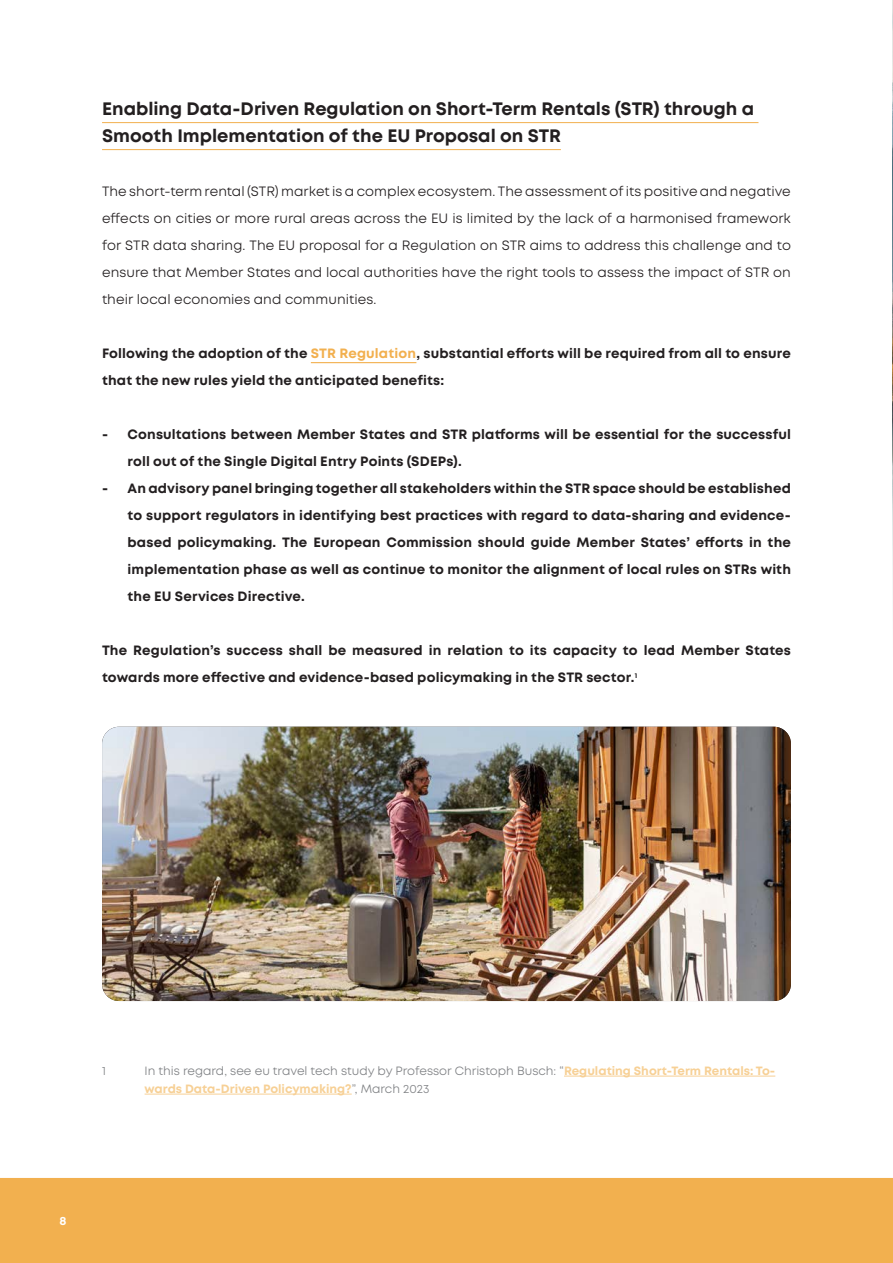
<style>
.page{position:relative;width:893px;height:1263px;background:#fff}
.page>*{position:absolute;margin:0;border:0;box-sizing:border-box;transform-origin:0 0}
.t1{font:700 18px/27px "Mont";color:#231f20}
.t2{font:700 13.5px/27px "Mont";letter-spacing:.01em;color:#231f20}
.t3{font:13.5px/27px "Mont";letter-spacing:.005em;color:#231f20;text-align:justify}
.t4{font:12px/18px "Mont";color:#808285}
.t5{font:700 12px "Mont";color:#fff}
.s1{color:#f2b04f}
.s2{font-weight:700;color:#f7d095}
</style>
<div class="page">
<div style="left:0;top:1178px;width:893px;height:85px;background:#f2b04f"></div>
<img style="left:892px;top:0;width:1px;height:589px">
<hr style="left:102px;top:122px;width:656px;height:1px;background:#f2b04f">
<hr style="left:102px;top:149px;width:459px;height:1px;background:#f2b04f">
<hr style="left:311px;top:362px;width:105px;height:1px;background:#f2b04f">
<hr style="left:564px;top:1076px;width:211px;height:1px;background:#f7d095">
<hr style="left:145px;top:1094px;width:207px;height:1px;background:#f7d095">
<img style="left:102px;top:727px;width:689px;height:274px">
<p class="t1" style="left:102px;top:95px;width:654px">Enabling Data-Driven Regulation on Short-Term Rentals (STR) through a<br>Smooth Implementation of the EU Proposal on STR</p>
<p class="t3" style="left:102px;top:178px;width:690px">The short-term rental (STR) market is a complex ecosystem. The assessment of its positive and negative effects on cities or more rural areas across the EU is limited by the lack of a harmonised framework for STR data sharing. The EU proposal for a Regulation on STR aims to address this challenge and to ensure that Member States and local authorities have the right tools to assess the impact of STR on their local economies and communities.</p>
<p class="t2" style="left:102px;top:340px;width:690px">Following the adoption of the <span class="s1">STR Regulation</span>, substantial efforts will be required from all to ensure that the new rules yield the anticipated benefits:</p>
<p class="t2" style="left:128px;top:421px;width:665px;text-indent:-26px">- Consultations between Member States and STR platforms will be essential for the successful roll out of the Single Digital Entry Points (SDEPs).</p>
<p class="t2" style="left:128px;top:475px;width:665px;text-align:justify;text-indent:-26px">- An advisory panel bringing together all stakeholders within the STR space should be established to support regulators in identifying best practices with regard to data-sharing and evidence&shy;based policymaking. The European Commission should guide Member States’ efforts in the implementation phase as well as continue to monitor the alignment of local rules on STRs with the EU Services Directive.</p>
<p class="t2" style="left:102px;top:637px;width:690px">The Regulation’s success shall be measured in relation to its capacity to lead Member States towards more effective and evidence-based policymaking in the STR sector.<sup>1</sup></p>
<p class="t4" style="left:102px;top:1062px;width:5px">1</p>
<p class="t4" style="left:145px;top:1062px;width:632px">In this regard, see eu travel tech study by Professor Christoph Busch: “<span class="s2">Regulating Short-Term Rentals: To&shy;wards Data-Driven Policymaking?</span>”, March 2023</p>
<p class="t5" style="left:60px;top:1213px;width:9px">8</p>
</div>
